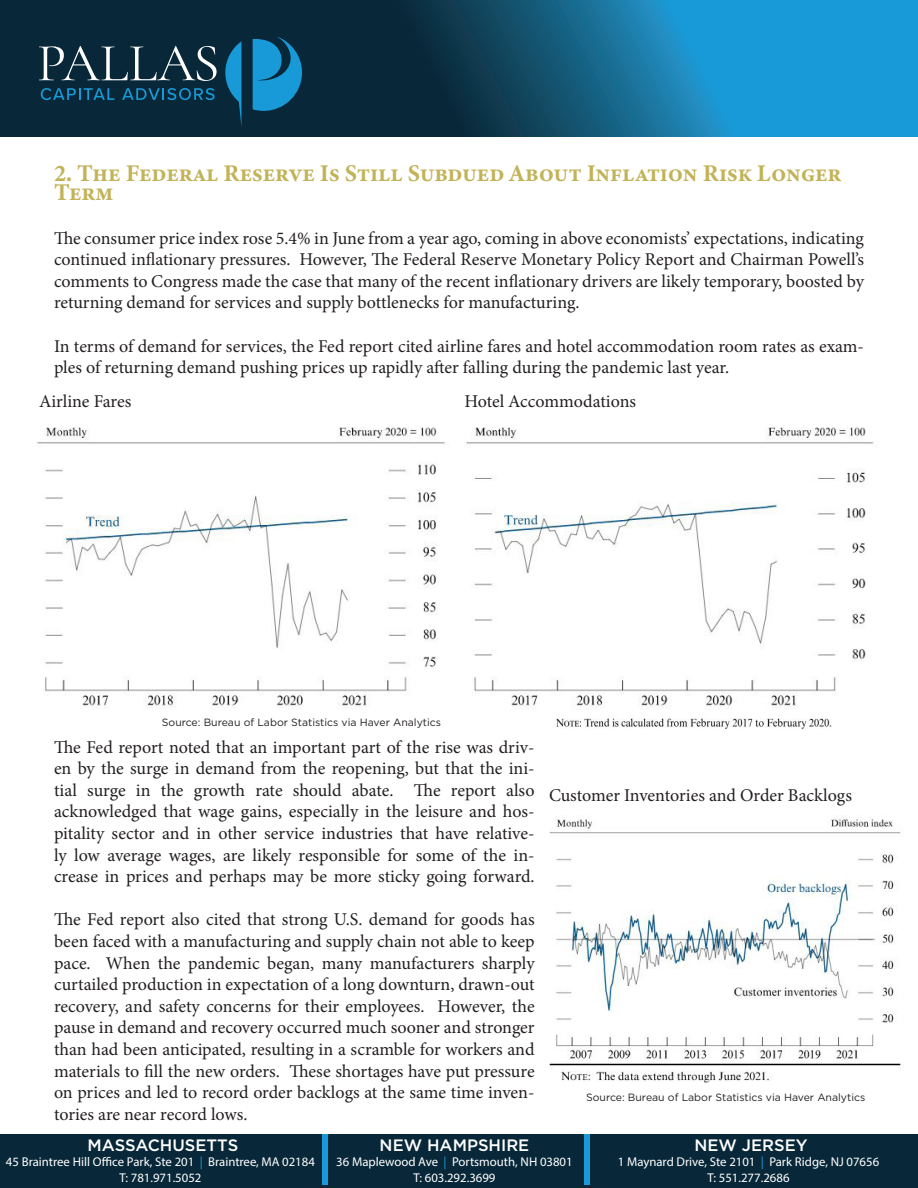
<style>
.page{position:relative;width:918px;height:1188px;background:#fff}
.page>*{position:absolute;margin:0;border:0;box-sizing:border-box;transform-origin:0 0}
.t1{font:500 54px "Gotham";color:#179ad7}
.t2{font:24px/19.5px "Minion Variable Concept";letter-spacing:.005em;color:#c2b359}
.t3{font:18px/21.6px "Minion Pro";letter-spacing:-.005em;color:#231f20;text-align:justify}
.t4{font:500 16.5px "Gotham";color:#fff}
.t5{font:12.75px "Myriad Pro";color:#fff}
.t6{font:10.5px "Gotham";color:#231f20}
.s1{color:#179ad7}
</style>
<div class="page">
<svg style="left:0;top:0;width:917px;height:137px;background:#105778"></svg>
<svg style="left:225px;top:41px;width:16px;height:86px"></svg>
<svg style="left:253px;top:36px;width:49px;height:75px;background:#1279a9"></svg>
<svg style="left:39px;top:46px;width:178px;height:35px;background:#354f5d"></svg>
<svg style="left:41px;top:88px;width:74px;height:12px"></svg>
<svg style="left:122px;top:88px;width:93px;height:12px"></svg>
<div style="left:0;top:1134px;width:918px;height:54px;background:#082839"></div>
<hr style="left:917px;top:0;width:1px;height:137px;background:#179ad7">
<img style="left:37px;top:427px;width:836px;height:282px">
<img style="left:556px;top:718px;width:276px;height:12px">
<img style="left:549px;top:817px;width:352px;height:266px">
<p class="t2" style="left:54px;top:163px;width:789px">2. The Federal Reserve Is Still Subdued About Inflation Risk Longer<br>Term</p>
<p class="t3" style="left:54px;top:227px;width:812px">The consumer price index rose 5.4% in June from a year ago, coming in above economists’ expectations, indicating continued inflationary pressures. However, The Federal Reserve Monetary Policy Report and Chairman Powell’s comments to Congress made the case that many of the recent inflationary drivers are likely temporary, boosted by returning demand for services and supply bottlenecks for manufacturing.</p>
<p class="t3" style="left:54px;top:335px;width:812px">In terms of demand for services, the Fed report cited airline fares and hotel accommodation room rates as exam&shy;ples of returning demand pushing prices up rapidly after falling during the pandemic last year.</p>
<p class="t3" style="left:39px;top:390px;width:94px">Airline Fares</p>
<p class="t3" style="left:464px;top:390px;width:173px">Hotel Accommodations</p>
<p class="t6" style="left:162px;top:715px;width:281px">Source: Bureau of Labor Statistics via Haver Analytics</p>
<p class="t3" style="left:54px;top:736px;width:482px">The Fed report noted that an important part of the rise was driv&shy;en by the surge in demand from the reopening, but that the ini&shy;tial surge in the growth rate should abate. The report also acknowledged that wage gains, especially in the leisure and hos&shy;pitality sector and in other service industries that have relative&shy;ly low average wages, are likely responsible for some of the in&shy;crease in prices and perhaps may be more sticky going forward.</p>
<p class="t3" style="left:54px;top:909px;width:482px">The Fed report also cited that strong U.S. demand for goods has been faced with a manufacturing and supply chain not able to keep pace. When the pandemic began, many manufacturers sharply curtailed production in expectation of a long downturn, drawn-out recovery, and safety concerns for their employees. However, the pause in demand and recovery occurred much sooner and stronger than had been anticipated, resulting in a scramble for workers and materials to fill the new orders. These shortages have put pressure on prices and led to record order backlogs at the same time inven&shy;tories are near record lows.</p>
<p class="t3" style="left:549px;top:785px;width:304px">Customer Inventories and Order Backlogs</p>
<p class="t6" style="left:586px;top:1091px;width:281px">Source: Bureau of Labor Statistics via Haver Analytics</p>
<p class="t4" style="left:88px;top:1134px;width:152px">MASSACHUSETTS</p>
<p class="t5" style="left:6px;top:1154px;width:310px">45 Braintree Hill Office Park, Ste 201 <span class="s1">|</span> Braintree, MA 02184</p>
<p class="t5" style="left:119px;top:1170px;width:84px">T: 781.971.5052</p>
<p class="t1" style="left:316px;top:1123px;width:19px">|</p>
<p class="t4" style="left:380px;top:1134px;width:151px">NEW HAMPSHIRE</p>
<p class="t5" style="left:336px;top:1154px;width:238px">36 Maplewood Ave <span class="s1">|</span> Portsmouth, NH 03801</p>
<p class="t5" style="left:413px;top:1170px;width:84px">T: 603.292.3699</p>
<p class="t1" style="left:578px;top:1123px;width:19px">|</p>
<p class="t4" style="left:694px;top:1134px;width:115px">NEW JERSEY</p>
<p class="t5" style="left:618px;top:1154px;width:263px">1 Maynard Drive, Ste 2101 <span class="s1">|</span> Park Ridge, NJ 07656</p>
<p class="t5" style="left:708px;top:1170px;width:84px">T: 551.277.2686</p>
</div>
